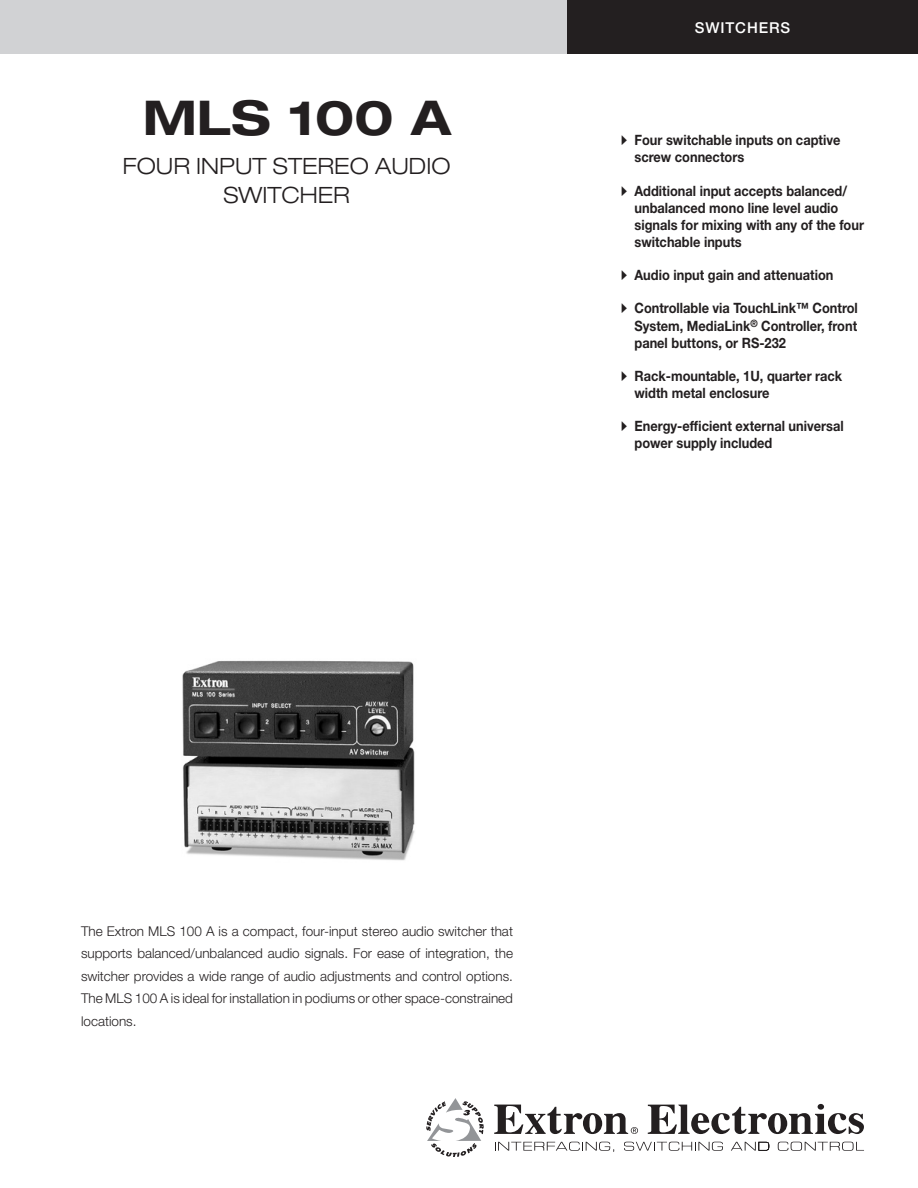
<style>
.page{position:relative;width:918px;height:1188px;background:#fff}
.page>*{position:absolute;margin:0;border:0;box-sizing:border-box;transform-origin:0 0}
.cover_product_name{font:700 expanded 48px "Helvetica Neue LT Std";color:#231f20}
.cover_product_subti{font:300 expanded 22.5px/28.8px "Helvetica Neue LT Std";color:#231f20;text-align:center}
.cover_category{font:500 15px "Helvetica Neue LT Std";letter-spacing:.06em;color:#fff}
.cover_bullets{font:700 14.25px/17.1px "Helvetica Neue LT Std";color:#231f20;scale:.9 1}
.cover_teaser_paragr{font:300 13.5px/22.5px "Helvetica Neue LT Std";color:#231f20;text-align:justify}
.s1{font-family:"Quick Type Pi";font-weight:400}
</style>
<div class="page">
<div style="left:0;top:0;width:581px;height:54px;background:#d1d2d4"></div>
<div style="left:567px;top:0;width:351px;height:54px;background:#231f20"></div>
<svg style="left:426px;top:1098px;width:58px;height:59px"></svg>
<svg style="left:494px;top:1105px;width:144px;height:29px"></svg>
<svg style="left:648px;top:1104px;width:216px;height:30px"></svg>
<svg style="left:495px;top:1142px;width:119px;height:10px"></svg>
<svg style="left:624px;top:1142px;width:99px;height:9px"></svg>
<svg style="left:731px;top:1142px;width:38px;height:9px"></svg>
<svg style="left:778px;top:1142px;width:86px;height:9px"></svg>
<img style="left:182px;top:660px;width:233px;height:201px">
<p class="cover_product_name" style="left:143px;top:88px;width:310px">MLS 100 A</p>
<p class="cover_product_subti" style="left:123px;top:152px;width:329px">FOUR INPUT STEREO AUDIO<br>SWITCHER</p>
<p class="cover_category" style="left:695px;top:19px;width:97px">SWITCHERS</p>
<p class="cover_bullets" style="left:634px;top:131px;width:230px;text-indent:-14px"><span class="s1">A</span> Four switchable inputs on captive screw connectors</p>
<p class="cover_bullets" style="left:634px;top:182px;width:257px;text-indent:-14px"><span class="s1">A</span> Additional input accepts balanced/ unbalanced mono line level audio signals for mixing with any of the four switchable inputs</p>
<p class="cover_bullets" style="left:621px;top:266px;width:238px"><span class="s1">A</span> Audio input gain and attenuation</p>
<p class="cover_bullets" style="left:634px;top:300px;width:250px;text-align:justify;text-indent:-14px"><span class="s1">A</span> Controllable via TouchLink™ Control System, MediaLink<sup>®</sup> Controller, front panel buttons, or RS-232</p>
<p class="cover_bullets" style="left:634px;top:367px;width:232px;text-indent:-14px"><span class="s1">A</span> Rack-mountable, 1U, quarter rack width metal enclosure</p>
<p class="cover_bullets" style="left:634px;top:417px;width:234px;text-indent:-14px"><span class="s1">A</span> Energy-efficient external universal power supply included</p>
<p class="cover_teaser_paragr" style="left:81px;top:920px;width:434px">The Extron MLS 100 A is a compact, four-input stereo audio switcher that supports balanced/unbalanced audio signals. For ease of integration, the switcher provides a wide range of audio adjustments and control options.<br>The MLS 100 A is ideal for installation in podiums or other space-constrained locations.</p>
</div>
